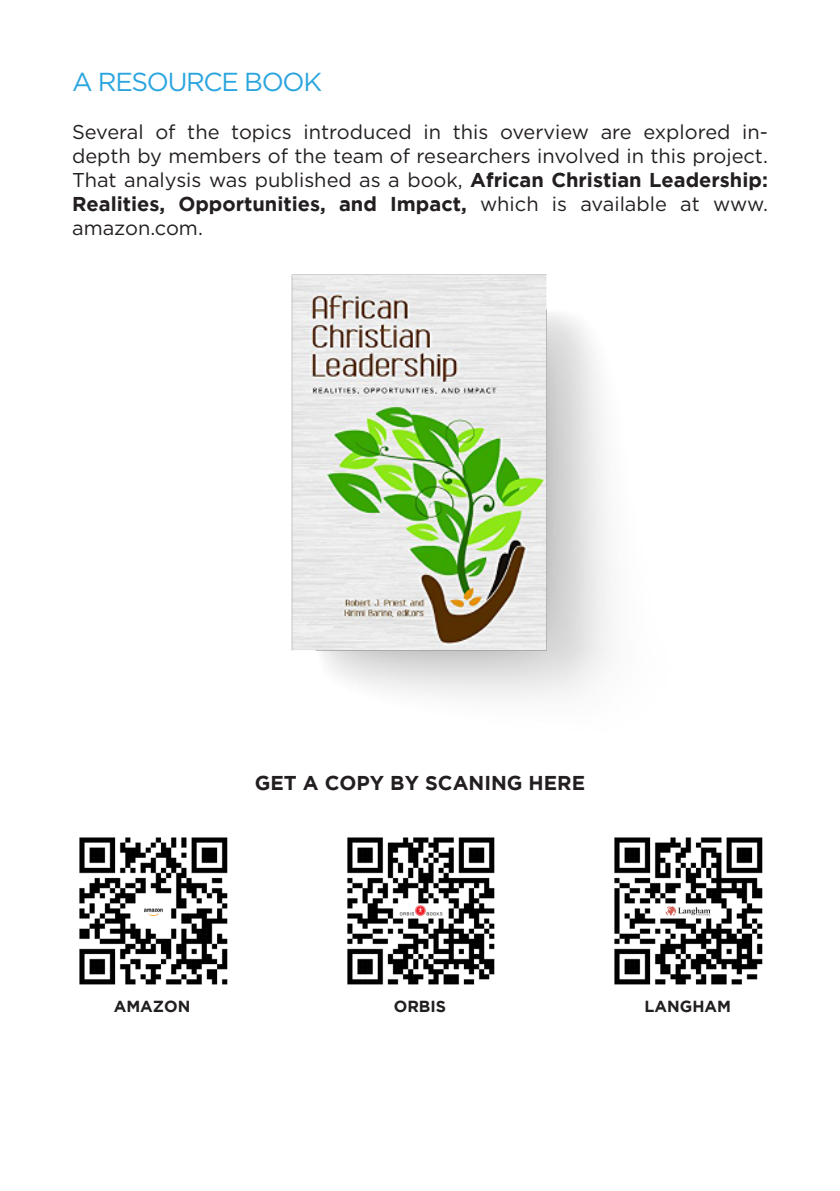
<style>
.page{position:relative;width:840px;height:1191px;background:#fff}
.page>*{position:absolute;margin:0;border:0;box-sizing:border-box;transform-origin:0 0}
.t1{font:26px "Gotham";letter-spacing:-.05em;color:#2ba5de}
.t2{font:20px/24px "Gotham";color:#231f20;text-align:justify}
.t3{font:700 20px "Gotham";color:#231f20}
.t4{font:700 16px "Gotham";color:#231f20}
.s1{font-weight:700}
</style>
<div class="page">
<img style="left:291px;top:274px;width:318px;height:423px">
<img style="left:79px;top:837px;width:149px;height:148px">
<img style="left:347px;top:837px;width:148px;height:148px">
<img style="left:614px;top:837px;width:149px;height:148px">
<p class="t1" style="left:72px;top:67px;width:251px">A RESOURCE BOOK</p>
<p class="t2" style="left:72px;top:120px;width:697px">Several of the topics introduced in this overview are explored in&shy;depth by members of the team of researchers involved in this project.<br>That analysis was published as a book, <span class="s1">African Christian Leadership:<br>Realities, Opportunities, and Impact,</span> which is available at www. amazon.com.</p>
<p class="t3" style="left:255px;top:772px;width:331px">GET A COPY BY SCANING HERE</p>
<p class="t4" style="left:114px;top:997px;width:78px">AMAZON</p>
<p class="t4" style="left:393px;top:997px;width:54px">ORBIS</p>
<p class="t4" style="left:644px;top:997px;width:88px">LANGHAM</p>
</div>
